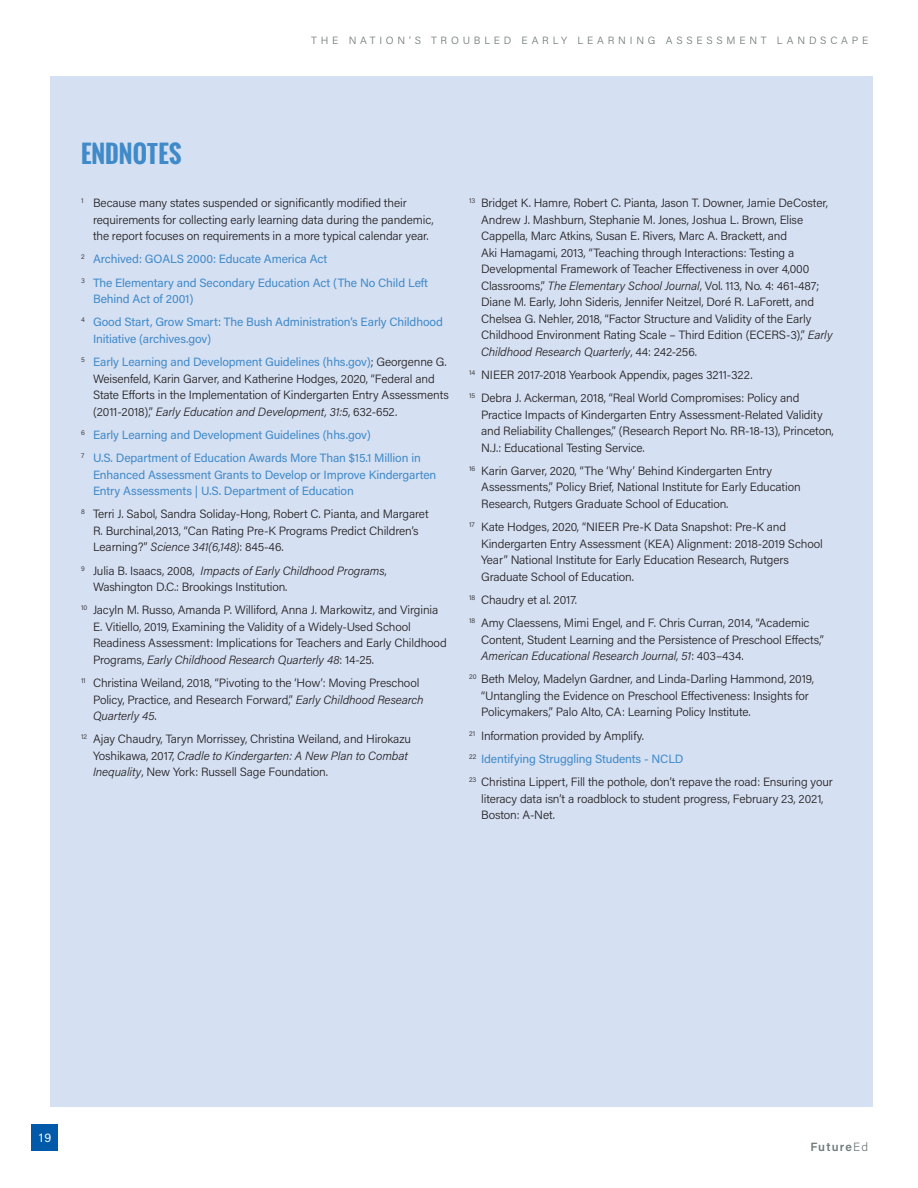
<style>
.page{position:relative;width:918px;height:1188px;background:#fff}
.page>*{position:absolute;margin:0;border:0;box-sizing:border-box;transform-origin:0 0}
.section_header1_Oswa{font:700 24px "Oswald";letter-spacing:.01em;color:#408ac9}
._05_endnote{font:300 12px/16.5px "Acumin Pro";letter-spacing:-.01em;color:#231f20}
._05_endnote-2{font:12px/16.5px "Acumin Pro";letter-spacing:-.01em;color:#408ac9}
.t1{font:600 12px "Acumin Pro";letter-spacing:.09em;color:#707b7a}
.t2{font:12px "Acumin Pro";color:#fff}
.t3{font:300 10.5px "Acumin Pro";letter-spacing:.36em;color:#707b7a}
.s1{font-weight:400;color:#408ac9}
.s2{font-style:italic}
.s3{font-weight:300}
</style>
<div class="page">
<div style="left:32px;top:1124px;width:26px;height:27px;background:#0159a9"></div>
<div style="left:50px;top:108px;width:823px;height:999px;background:#d5e0f2"></div>
<div style="left:50px;top:76px;width:823px;height:999px;background:#d5e0f2"></div>
<p class="t3" style="left:311px;top:34px;width:558px">THE NATION’S TROUBLED EARLY LEARNING ASSESSMENT LANDSCAPE</p>
<p class="section_header1_Oswa" style="left:81px;top:135px;width:102px">ENDNOTES</p>
<p class="_05_endnote" style="left:93px;top:194px;width:342px;text-indent:-12px"><sup>1</sup> Because many states suspended or significantly modified their requirements for collecting early learning data during the pandemic, the report focuses on requirements in a more typical calendar year.</p>
<p class="_05_endnote-2" style="left:81px;top:250px;width:248px"><sup>2</sup> Archived: GOALS 2000: Educate America Act</p>
<p class="_05_endnote-2" style="left:93px;top:274px;width:336px;text-indent:-12px"><sup>3</sup> The Elementary and Secondary Education Act (The No Child Left<br>Behind Act of 2001)</p>
<p class="_05_endnote-2" style="left:93px;top:313px;width:352px;text-indent:-12px"><sup>4</sup> Good Start, Grow Smart: The Bush Administration’s Early Childhood<br>Initiative (archives.gov)</p>
<p class="_05_endnote" style="left:93px;top:353px;width:357px;text-indent:-12px"><sup>5</sup> <span class="s1">Early Learning and Development Guidelines (hhs.gov)</span>; Georgenne G.<br>Weisenfeld, Karin Garver, and Katherine Hodges, 2020, “Federal and State Efforts in the Implementation of Kindergarten Entry Assessments (2011-2018),” <span class="s2">Early Education and Development, 31:5</span>, 632-652.</p>
<p class="_05_endnote-2" style="left:81px;top:426px;width:291px"><sup>6</sup> Early Learning and Development Guidelines (hhs.gov)</p>
<p class="_05_endnote-2" style="left:93px;top:449px;width:345px;text-indent:-12px"><sup>7</sup> U.S. Department of Education Awards More Than $15.1 Million in<br>Enhanced Assessment Grants to Develop or Improve Kindergarten<br>Entry Assessments | U.S. Department of Education</p>
<p class="_05_endnote" style="left:93px;top:506px;width:337px;text-indent:-12px"><sup>8</sup> Terri J. Sabol, Sandra Soliday-Hong, Robert C. Pianta, and Margaret<br>R. Burchinal,2013, “Can Rating Pre-K Programs Predict Children’s<br>Learning?” <span class="s2">Science 341(6,148)</span>: 845-46.</p>
<p class="_05_endnote" style="left:93px;top:562px;width:295px;text-indent:-12px"><sup>9</sup> Julia B. Isaacs, 2008, <span class="s2">Impacts of Early Childhood Programs</span>,<br>Washington D.C.: Brookings Institution.</p>
<p class="_05_endnote" style="left:93px;top:602px;width:355px;text-indent:-12px"><sup>10</sup> Jacyln M. Russo, Amanda P. Williford, Anna J. Markowitz, and Virginia E. Vitiello, 2019, Examining the Validity of a Widely-Used School Readiness Assessment: Implications for Teachers and Early Childhood Programs, <span class="s2">Early Childhood Research Quarterly 48</span>: 14-25.</p>
<p class="_05_endnote" style="left:93px;top:674px;width:332px;text-indent:-12px"><sup>11</sup> Christina Weiland, 2018, “Pivoting to the ‘How’: Moving Preschool<br>Policy, Practice, and Research Forward,” <span class="s2">Early Childhood Research<br>Quarterly 45</span>.</p>
<p class="_05_endnote" style="left:93px;top:731px;width:319px;text-indent:-12px"><sup>12</sup> Ajay Chaudry, Taryn Morrissey, Christina Weiland, and Hirokazu<br>Yoshikawa, 2017, <span class="s2">Cradle to Kindergarten: A New Plan to Combat<br>Inequality</span>, New York: Russell Sage Foundation.</p>
<p class="_05_endnote" style="left:481px;top:194px;width:353px;text-indent:-12px"><sup>13</sup> Bridget K. Hamre, Robert C. Pianta, Jason T. Downer, Jamie DeCoster, Andrew J. Mashburn, Stephanie M. Jones, Joshua L. Brown, Elise Cappella, Marc Atkins, Susan E. Rivers, Marc A. Brackett, and<br>Aki Hamagami, 2013, “Teaching through Interactions: Testing a Developmental Framework of Teacher Effectiveness in over 4,000<br>Classrooms,” <span class="s2">The Elementary School Journal</span>, Vol. 113, No. 4: 461-487; Diane M. Early, John Sideris, Jennifer Neitzel, Doré R. LaForett, and Chelsea G. Nehler, 2018, “Factor Structure and Validity of the Early Childhood Environment Rating Scale – Third Edition (ECERS-3),” <span class="s2">Early Childhood Research Quarterly</span>, 44: 242-256.</p>
<p class="_05_endnote" style="left:469px;top:366px;width:285px"><sup>14</sup> NIEER 2017-2018 Yearbook Appendix, pages 3211-322.</p>
<p class="_05_endnote" style="left:481px;top:389px;width:354px;text-indent:-12px"><sup>15</sup> Debra J. Ackerman, 2018, “Real World Compromises: Policy and Practice Impacts of Kindergarten Entry Assessment-Related Validity and Reliability Challenges,” (Research Report No. RR-18-13), Princeton, N.J.: Educational Testing Service.</p>
<p class="_05_endnote" style="left:481px;top:462px;width:321px;text-indent:-12px"><sup>16</sup> Karin Garver, 2020, “The ‘Why’ Behind Kindergarten Entry<br>Assessments,” Policy Brief, National Institute for Early Education<br>Research, Rutgers Graduate School of Education.</p>
<p class="_05_endnote" style="left:481px;top:518px;width:343px;text-indent:-12px"><sup>17</sup> Kate Hodges, 2020, “NIEER Pre-K Data Snapshot: Pre-K and Kindergarten Entry Assessment (KEA) Alignment: 2018-2019 School Year” National Institute for Early Education Research, Rutgers Graduate School of Education.</p>
<p class="_05_endnote" style="left:469px;top:591px;width:109px"><sup>18</sup> Chaudry et al. 2017.</p>
<p class="_05_endnote" style="left:481px;top:614px;width:344px;text-indent:-12px"><sup>18</sup> Amy Claessens, Mimi Engel, and F. Chris Curran, 2014, “Academic<br>Content, Student Learning and the Persistence of Preschool Effects,”<br><span class="s2">American Educational Research Journal, 51</span>: 403–434.</p>
<p class="_05_endnote" style="left:481px;top:671px;width:335px;text-indent:-12px"><sup>20</sup> Beth Meloy, Madelyn Gardner, and Linda-Darling Hammond, 2019, “Untangling the Evidence on Preschool Effectiveness: Insights for<br>Policymakers,” Palo Alto, CA: Learning Policy Institute.</p>
<p class="_05_endnote" style="left:469px;top:727px;width:176px"><sup>21</sup> Information provided by Amplify.</p>
<p class="_05_endnote-2" style="left:469px;top:750px;width:216px"><sup>22</sup> Identifying Struggling Students - NCLD</p>
<p class="_05_endnote" style="left:481px;top:773px;width:353px;text-indent:-12px"><sup>23</sup> Christina Lippert, Fill the pothole, don’t repave the road: Ensuring your literacy data isn’t a roadblock to student progress, February 23, 2021,<br>Boston: A-Net.</p>
<p class="t2" style="left:39px;top:1129px;width:14px">19</p>
<p class="t1" style="left:810px;top:1139px;width:59px">Future<span class="s3">Ed</span></p>
</div>
